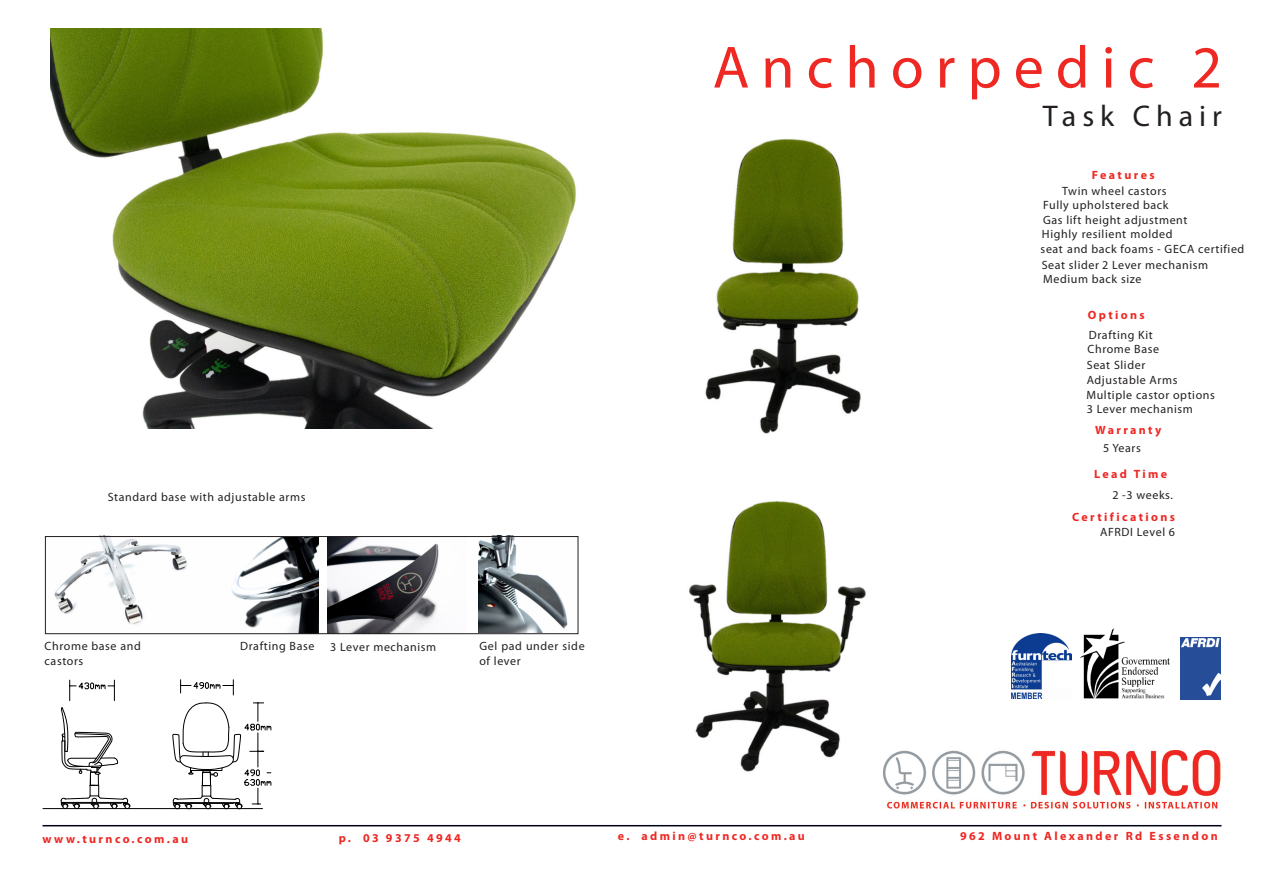
<style>
.page{position:relative;width:1263px;height:893px;background:#fff}
.page>*{position:absolute;margin:0;border:0;box-sizing:border-box;transform-origin:0 0}
.t1{font:60px "Myriad Pro";letter-spacing:.2em;color:#ee2823}
.t2{font:30px "Myriad Pro";letter-spacing:.2em;color:#231f20}
.t3{font:12px/14.4px "Myriad Pro";letter-spacing:.05em;color:#231f20}
.t4{font:700 12px "Myriad Pro";letter-spacing:.2em;color:#ee2823}
</style>
<div class="page">
<img style="left:54px;top:538px;width:264px;height:94px">
<hr style="left:43px;top:825px;width:1178px;height:1px;background:#000014">
<svg style="left:61px;top:707px;width:69px;height:101px"></svg>
<svg style="left:69px;top:680px;width:46px;height:21px"></svg>
<svg style="left:180px;top:680px;width:54px;height:15px"></svg>
<svg style="left:173px;top:702px;width:98px;height:107px"></svg>
<hr style="left:43px;top:808px;width:219px;height:1px;background:#000">
<img style="left:327px;top:538px;width:112px;height:94px">
<img style="left:478px;top:538px;width:90px;height:94px">
<div style="left:45px;top:536px;width:533px;height:98px;border:1px solid #231f20"></div>
<img style="left:1180px;top:638px;width:40px;height:61px">
<img style="left:1011px;top:633px;width:61px;height:65px">
<img style="left:1080px;top:628px;width:90px;height:70px">
<img style="left:883px;top:750px;width:337px;height:59px">
<img style="left:705px;top:139px;width:156px;height:295px">
<img style="left:51px;top:29px;width:525px;height:399px">
<img style="left:689px;top:501px;width:177px;height:271px">
<p class="t3" style="left:108px;top:490px;width:199px">Standard base with adjustable arms</p>
<p class="t3" style="left:45px;top:639px;width:98px">Chrome base and castors</p>
<p class="t3" style="left:240px;top:639px;width:76px">Drafting Base</p>
<p class="t3" style="left:330px;top:640px;width:108px">3 Lever mechanism</p>
<p class="t3" style="left:479px;top:639px;width:107px">Gel pad under side of lever</p>
<p class="t1" style="left:713px;top:30px;width:511px">Anchorpedic 2</p>
<p class="t2" style="left:1043px;top:97px;width:181px">Task Chair</p>
<p class="t4" style="left:1092px;top:167px;width:64px">Features</p>
<p class="t3" style="left:1043px;top:184px;width:127px;text-align:right">Twin wheel castors<br>Fully upholstered back</p>
<p class="t3" style="left:1043px;top:212px;width:146px">Gas lift height adjustment</p>
<p class="t3" style="left:1041px;top:227px;width:205px">Highly resilient molded<br>seat and back foams - GECA certified</p>
<p class="t3" style="left:1042px;top:257px;width:168px">Seat slider 2 Lever mechanism</p>
<p class="t3" style="left:1043px;top:272px;width:100px">Medium back size</p>
<p class="t4" style="left:1088px;top:307px;width:59px">Options</p>
<p class="t3" style="left:1089px;top:328px;width:65px">Drafting Kit</p>
<p class="t3" style="left:1087px;top:342px;width:73px">Chrome Base</p>
<p class="t3" style="left:1087px;top:357px;width:60px">Seat Slider</p>
<p class="t3" style="left:1087px;top:373px;width:92px">Adjustable Arms</p>
<p class="t3" style="left:1086px;top:387px;width:130px">Multiple castor options</p>
<p class="t3" style="left:1087px;top:401px;width:108px">3 Lever mechanism</p>
<p class="t4" style="left:1095px;top:422px;width:68px">Warranty</p>
<p class="t3" style="left:1103px;top:441px;width:39px">5 Years</p>
<p class="t4" style="left:1094px;top:466px;width:75px">Lead Time</p>
<p class="t3" style="left:1112px;top:488px;width:62px">2 -3 weeks.</p>
<p class="t4" style="left:1072px;top:509px;width:104px">Certifications</p>
<p class="t3" style="left:1100px;top:524px;width:76px">AFRDI Level 6</p>
<p class="t4" style="left:43px;top:831px;width:147px">www.turnco.com.au</p>
<p class="t4" style="left:339px;top:830px;width:124px">p. 03 9375 4944</p>
<p class="t4" style="left:618px;top:828px;width:189px">e. admin@turnco.com.au</p>
<p class="t4" style="left:960px;top:828px;width:259px">962 Mount Alexander Rd Essendon</p>
</div>
